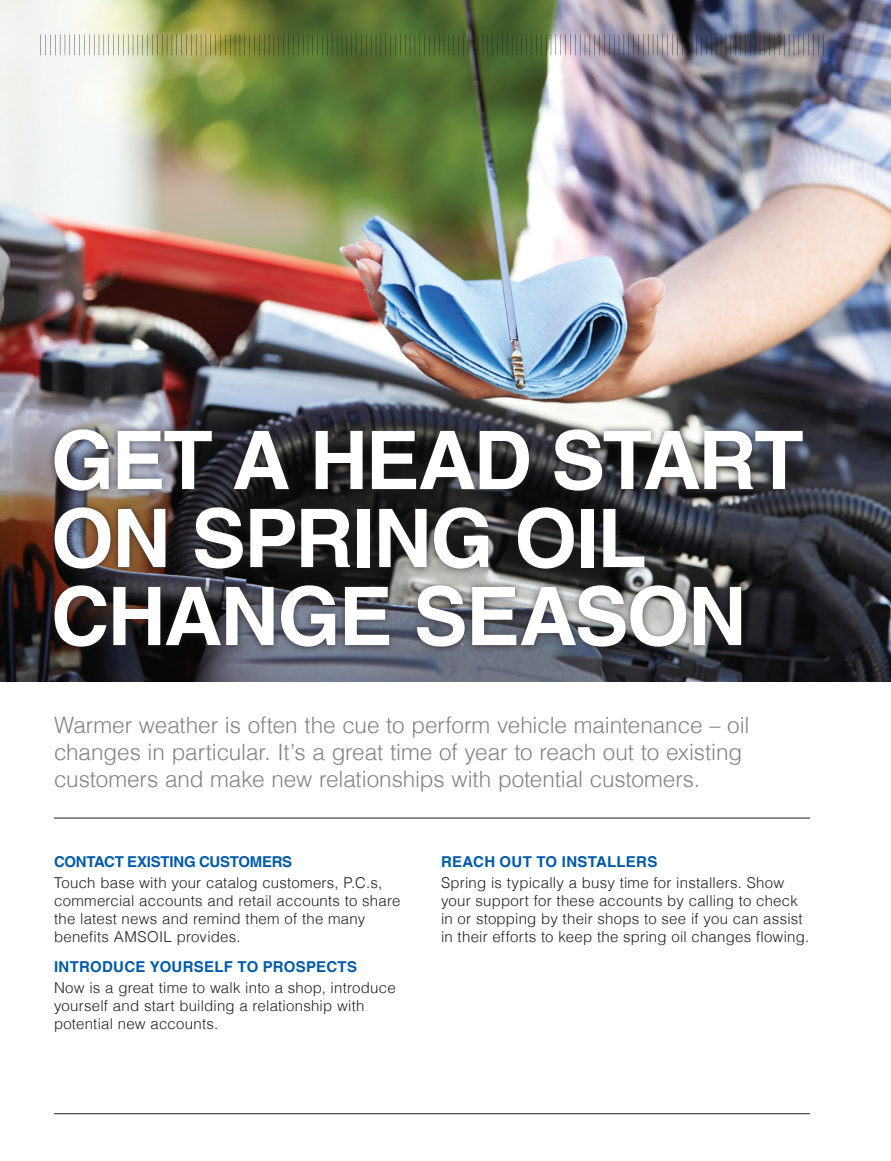
<style>
.page{position:relative;width:891px;height:1161px;background:#fff}
.page>*{position:absolute;margin:0;border:0;box-sizing:border-box;transform-origin:0 0}
.Headline{font:700 81px/78px "Helvetica LT";letter-spacing:-.025em;color:#fff}
.GrayType{font:300 22.5px/27px "Helvetica LT";letter-spacing:-.005em;color:#808285}
.BodyCopy{font:300 15px/18px "Helvetica LT";letter-spacing:.015em;color:#231f20}
.BlueSubhead{font:700 15px "Helvetica LT";letter-spacing:.01em;color:#015aaa}
.BlueSubhead-2{font:700 15px "Helvetica LT";letter-spacing:-.02em;color:#015aaa}
</style>
<div class="page">
<img style="left:0;top:0;width:891px;height:682px">
<hr style="left:54px;top:818px;width:756px;height:1px;background:#231f20">
<img style="left:41px;top:34px;width:782px;height:21px">
<div style="left:47px;top:422px;width:763px;height:232px;background:#231f20;opacity:.75"></div>
<hr style="left:54px;top:1113px;width:756px;height:1px;background:#231f20">
<p class="Headline" style="left:51px;top:420px;width:754px">GET A HEAD START<br>ON SPRING OIL<br>CHANGE SEASON</p>
<p class="GrayType" style="left:54px;top:711px;width:697px">Warmer weather is often the cue to perform vehicle maintenance – oil changes in particular. It’s a great time of year to reach out to existing customers and make new relationships with potential customers.</p>
<p class="BlueSubhead-2" style="left:54px;top:853px;width:240px">CONTACT EXISTING CUSTOMERS</p>
<p class="BodyCopy" style="left:54px;top:874px;width:348px">Touch base with your catalog customers, P.C.s, commercial accounts and retail accounts to share the latest news and remind them of the many benefits AMSOIL provides.</p>
<p class="BlueSubhead" style="left:54px;top:958px;width:305px">INTRODUCE YOURSELF TO PROSPECTS</p>
<p class="BodyCopy" style="left:54px;top:979px;width:343px">Now is a great time to walk into a shop, introduce yourself and start building a relationship with potential new accounts.</p>
<p class="BlueSubhead" style="left:441px;top:853px;width:218px">REACH OUT TO INSTALLERS</p>
<p class="BodyCopy" style="left:441px;top:874px;width:370px">Spring is typically a busy time for installers. Show your support for these accounts by calling to check in or stopping by their shops to see if you can assist in their efforts to keep the spring oil changes flowing.</p>
</div>
